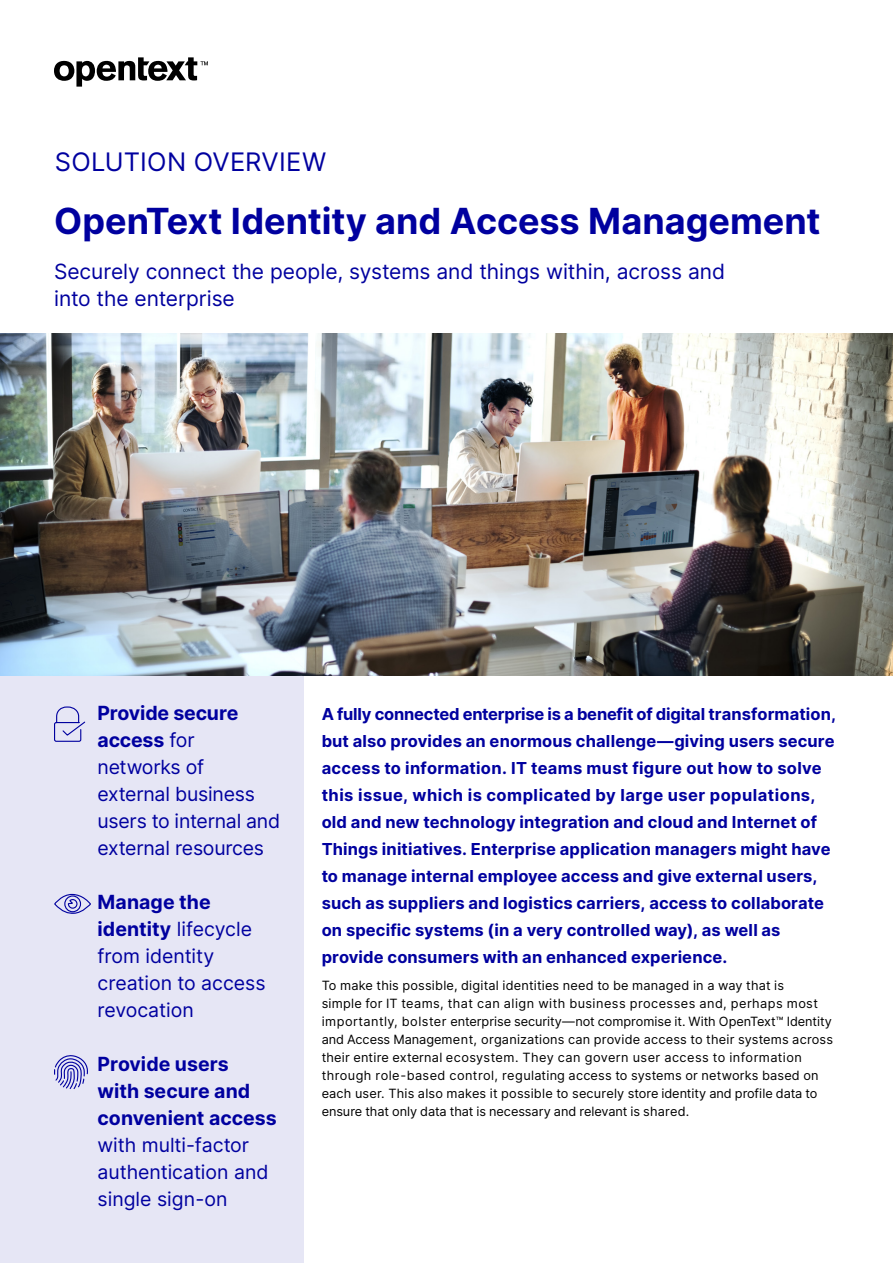
<style>
.page{position:relative;width:893px;height:1263px;background:#fff}
.page>*{position:absolute;margin:0;border:0;box-sizing:border-box;transform-origin:0 0}
.t1{font:700 36px "Inter";color:#00009f}
.Document_type{font:25.5px "Inter";letter-spacing:.01em;color:#00009f}
.t2{font:21px/27px "Inter";color:#00009f}
.Sidebar_Stat{font:19.5px/27px "Inter";letter-spacing:-.005em;color:#00009f}
.Introduction_Paragra{font:700 16.5px/27px "Inter";letter-spacing:.01em;color:#00009f}
.Body{font:12.75px/18px "Inter";letter-spacing:.015em;color:#000}
.s1{font-weight:700}
</style>
<div class="page">
<svg style="left:54px;top:57px;width:154px;height:30px"></svg>
<div style="left:0;top:675px;width:304px;height:588px;background:#e6e6f5"></div>
<img style="left:0;top:333px;width:893px;height:342px">
<svg style="left:54px;top:706px;width:32px;height:36px"></svg>
<svg style="left:54px;top:1055px;width:34px;height:34px"></svg>
<svg style="left:54px;top:893px;width:37px;height:21px"></svg>
<p class="Document_type" style="left:55px;top:143px;width:273px">SOLUTION OVERVIEW</p>
<h1 class="t1" style="left:54px;top:195px;width:768px">OpenText Identity and Access Management</h1>
<h2 class="t2" style="left:54px;top:257px;width:673px">Securely connect the people, systems and things within, across and into the enterprise</h2>
<p class="Sidebar_Stat" style="left:98px;top:699px;width:184px"><span class="s1">Provide secure access</span> for networks of external business users to internal and external resources</p>
<p class="Sidebar_Stat" style="left:98px;top:888px;width:170px"><span class="s1">Manage the identity</span> lifecycle from identity creation to access revocation</p>
<p class="Sidebar_Stat" style="left:98px;top:1050px;width:181px"><span class="s1">Provide users<br>with secure and convenient access </span>with multi-factor authentication and single sign-on</p>
<p class="Introduction_Paragra" style="left:322px;top:700px;width:516px">A fully connected enterprise is a benefit of digital transformation, but also provides an enormous challenge—giving users secure access to information. IT teams must figure out how to solve this issue, which is complicated by large user populations, old and new technology integration and cloud and Internet of Things initiatives. Enterprise application managers might have to manage internal employee access and give external users, such as suppliers and logistics carriers, access to collaborate on specific systems (in a very controlled way), as well as provide consumers with an enhanced experience.</p>
<p class="Body" style="left:322px;top:976px;width:513px">To make this possible, digital identities need to be managed in a way that is<br>simple for IT teams, that can align with business processes and, perhaps most importantly, bolster enterprise security—not compromise it. With OpenText™ Identity and Access Management, organizations can provide access to their systems across their entire external ecosystem. They can govern user access to information through role-based control, regulating access to systems or networks based on each user. This also makes it possible to securely store identity and profile data to ensure that only data that is necessary and relevant is shared.</p>
</div>
